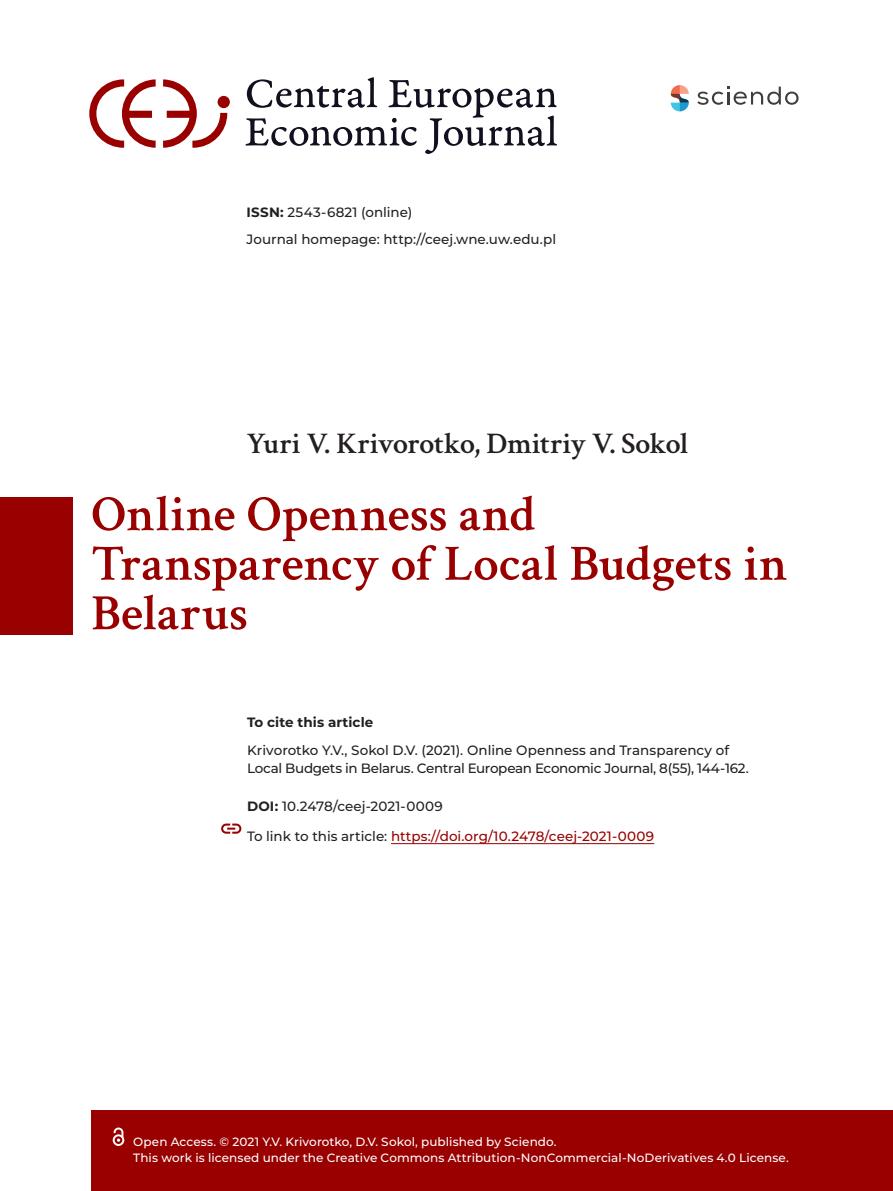
<style>
.page{position:relative;width:893px;height:1191px;background:#fff}
.page>*{position:absolute;margin:0;border:0;box-sizing:border-box;transform-origin:0 0}
.index_head1{font:600 51px/49.5px "Crimson Text";color:#900}
.t1{font:600 30px "Crimson Text";letter-spacing:-.02em;color:#231f20}
.citation{font:500 13.5px/18px "Montserrat";letter-spacing:-.01em;color:#231f20}
.text_in_plus{font:500 13.5px "Montserrat";letter-spacing:.005em;color:#231f20}
.citation-2{font:500 13.5px "Montserrat";color:#900}
.citation-3{font:700 13.5px "Montserrat";letter-spacing:.005em;color:#231f20}
.t2{font:500 12px "Montserrat";letter-spacing:.005em;color:#fff}
.s1{font-weight:700}
.s2{color:#231f20}
</style>
<div class="page">
<div style="left:0;top:497px;width:72px;height:137px;background:#900"></div>
<div style="left:91px;top:1110px;width:802px;height:81px;background:#900"></div>
<hr style="left:391px;top:843px;width:263px;height:1px;background:#900">
<svg style="left:671px;top:85px;width:18px;height:26px"></svg>
<svg style="left:697px;top:87px;width:101px;height:18px"></svg>
<svg style="left:113px;top:1127px;width:11px;height:19px"></svg>
<svg style="left:245px;top:77px;width:312px;height:77px"></svg>
<svg style="left:218px;top:96px;width:12px;height:12px"></svg>
<svg style="left:163px;top:79px;width:64px;height:69px"></svg>
<svg style="left:89px;top:79px;width:67px;height:69px"></svg>
<svg style="left:221px;top:823px;width:20px;height:10px"></svg>
<p class="text_in_plus" style="left:247px;top:203px;width:167px"><span class="s1">ISSN:</span> 2543-6821 (online)</p>
<p class="text_in_plus" style="left:247px;top:229px;width:311px">Journal homepage: http://ceej.wne.uw.edu.pl</p>
<p class="t1" style="left:247px;top:422px;width:443px">Yuri V. Krivorotko, Dmitriy V. Sokol</p>
<p class="index_head1" style="left:91px;top:485px;width:698px">Online Openness and<br>Transparency of Local Budgets in<br>Belarus</p>
<p class="citation-3" style="left:247px;top:712px;width:128px">To cite this article</p>
<p class="citation" style="left:247px;top:741px;width:503px">Krivorotko Y.V., Sokol D.V. (2021). Online Openness and Transparency of<br>Local Budgets in Belarus. Central European Economic Journal, 8(55), 144-162.</p>
<p class="citation" style="left:247px;top:796px;width:197px"><span class="s1">DOI:</span> 10.2478/ceej-2021-0009</p>
<p class="citation-2" style="left:247px;top:826px;width:409px"><span class="s2">To link to this article:</span> https://doi.org/10.2478/ceej-2021-0009</p>
<p class="t2" style="left:133px;top:1132px;width:425px">Open Access. © 2021 Y.V. Krivorotko, D.V. Sokol, published by Sciendo.</p>
<p class="t2" style="left:133px;top:1149px;width:657px">This work is licensed under the Creative Commons Attribution-NonCommercial-NoDerivatives 4.0 License.</p>
</div>
